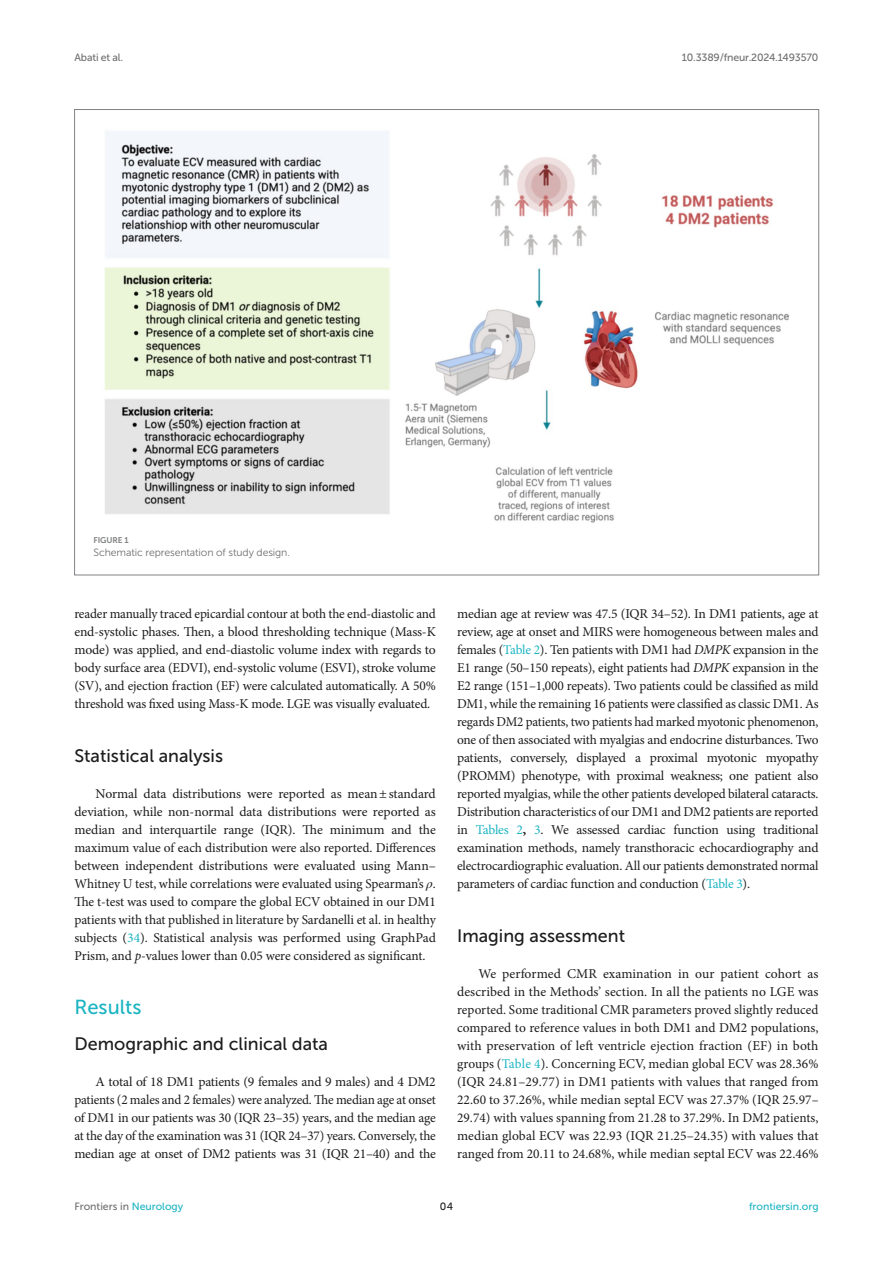
<style>
.page{position:relative;width:893px;height:1263px;background:#fff}
.page>*{position:absolute;margin:0;border:0;box-sizing:border-box;transform-origin:0 0}
.HEAD_1{font:20.25px "Museo Sans 500";color:#1db5c3}
.HEAD_2{font:18px "Museo Sans 500";color:#1b1c1b}
.HEAD_2_after_HEAD_1{font:18px "Museo Sans 500";color:#1b1c1b}
.TEXT{font:13.5px/18px "Minion Pro";letter-spacing:-.01em;color:#1b1c1b;text-align:justify}
.t1{font:10.5px "Museo Sans 500";letter-spacing:-.015em;color:#706f70}
.FIG_LEG{font:10.5px "Museo Sans 300";letter-spacing:-.01em;color:#706f70}
.t2{font:10.5px "Museo Sans 500";color:#1db5c3}
.t3{font:10.5px "Museo Sans 500";color:#1b1c1b}
.FIG_HD{font:8.25px "Museo Sans 700";letter-spacing:-.01em;color:#7e7f7f}
.s1{font-family:"STIX General";font-style:italic}
.s2{color:#1db5c3}
.s3{font-style:italic}
.s4{font-weight:700}
</style>
<div class="page">
<img style="left:104px;top:131px;width:686px;height:392px">
<p class="t1" style="left:74px;top:51px;width:50px">Abati et al.</p>
<p class="t1" style="left:682px;top:51px;width:138px">10.3389/fneur.2024.1493570</p>
<p class="FIG_HD" style="left:94px;top:535px;width:37px">FIGURE 1</p>
<p class="FIG_LEG" style="left:94px;top:547px;width:198px">Schematic representation of study design.</p>
<p class="TEXT" style="left:74px;top:605px;width:363px">reader manually traced epicardial contour at both the end-diastolic and end-systolic phases. Then, a blood thresholding technique (Mass-K mode) was applied, and end-diastolic volume index with regards to body surface area (EDVI), end-systolic volume (ESVI), stroke volume (SV), and ejection fraction (EF) were calculated automatically. A 50% threshold was fixed using Mass-K mode. LGE was visually evaluated.</p>
<p class="HEAD_2" style="left:74px;top:746px;width:150px">Statistical analysis</p>
<p class="TEXT" style="left:74px;top:785px;width:363px;text-indent:21px">Normal data distributions were reported as mean±standard deviation, while non-normal data distributions were reported as median and interquartile range (IQR). The minimum and the maximum value of each distribution were also reported. Differences between independent distributions were evaluated using Mann– Whitney U test, while correlations were evaluated using Spearman’s <span class="s1">ρ</span>.<br>The t-test was used to compare the global ECV obtained in our DM1 patients with that published in literature by Sardanelli et al. in healthy subjects (<span class="s2">34</span>). Statistical analysis was performed using GraphPad Prism, and <span class="s3">p</span>-values lower than 0.05 were considered as significant.</p>
<p class="HEAD_1" style="left:74px;top:996px;width:69px">Results</p>
<p class="HEAD_2_after_HEAD_1" style="left:74px;top:1034px;width:255px">Demographic and clinical data</p>
<p class="TEXT" style="left:74px;top:1073px;width:363px;text-indent:21px">A total of 18 DM1 patients (9 females and 9 males) and 4 DM2 patients (2 males and 2 females) were analyzed. The median age at onset of DM1 in our patients was 30 (IQR 23–35) years, and the median age at the day of the examination was 31 (IQR 24–37) years. Conversely, the median age at onset of DM2 patients was 31 (IQR 21–40) and the</p>
<p class="TEXT" style="left:457px;top:605px;width:363px">median age at review was 47.5 (IQR 34–52). In DM1 patients, age at review, age at onset and MIRS were homogeneous between males and females (<span class="s2">Table 2</span>). Ten patients with DM1 had <span class="s3">DMPK</span> expansion in the E1 range (50–150 repeats), eight patients had <span class="s3">DMPK</span> expansion in the E2 range (151–1,000 repeats). Two patients could be classified as mild DM1, while the remaining 16 patients were classified as classic DM1. As regards DM2 patients, two patients had marked myotonic phenomenon, one of then associated with myalgias and endocrine disturbances. Two patients, conversely, displayed a proximal myotonic myopathy (PROMM) phenotype, with proximal weakness; one patient also reported myalgias, while the other patients developed bilateral cataracts.<br>Distribution characteristics of our DM1 and DM2 patients are reported in <span class="s2">Tables 2</span><span class="s4">,</span> <span class="s2">3</span>. We assessed cardiac function using traditional examination methods, namely transthoracic echocardiography and electrocardiographic evaluation. All our patients demonstrated normal parameters of cardiac function and conduction (<span class="s2">Table 3</span>).</p>
<p class="HEAD_2" style="left:457px;top:926px;width:169px">Imaging assessment</p>
<p class="TEXT" style="left:457px;top:965px;width:363px;text-indent:21px">We performed CMR examination in our patient cohort as described in the Methods’ section. In all the patients no LGE was reported. Some traditional CMR parameters proved slightly reduced compared to reference values in both DM1 and DM2 populations, with preservation of left ventricle ejection fraction (EF) in both groups (<span class="s2">Table 4</span>). Concerning ECV, median global ECV was 28.36% (IQR 24.81–29.77) in DM1 patients with values that ranged from 22.60 to 37.26%, while median septal ECV was 27.37% (IQR 25.97– 29.74) with values spanning from 21.28 to 37.29%. In DM2 patients, median global ECV was 22.93 (IQR 21.25–24.35) with values that ranged from 20.11 to 24.68%, while median septal ECV was 22.46%</p>
<p class="t1" style="left:74px;top:1200px;width:110px">Frontiers in <span class="s2">Neurology</span></p>
<p class="t3" style="left:440px;top:1200px;width:15px">04</p>
<p class="t2" style="left:749px;top:1200px;width:71px">frontiersin.org</p>
</div>
